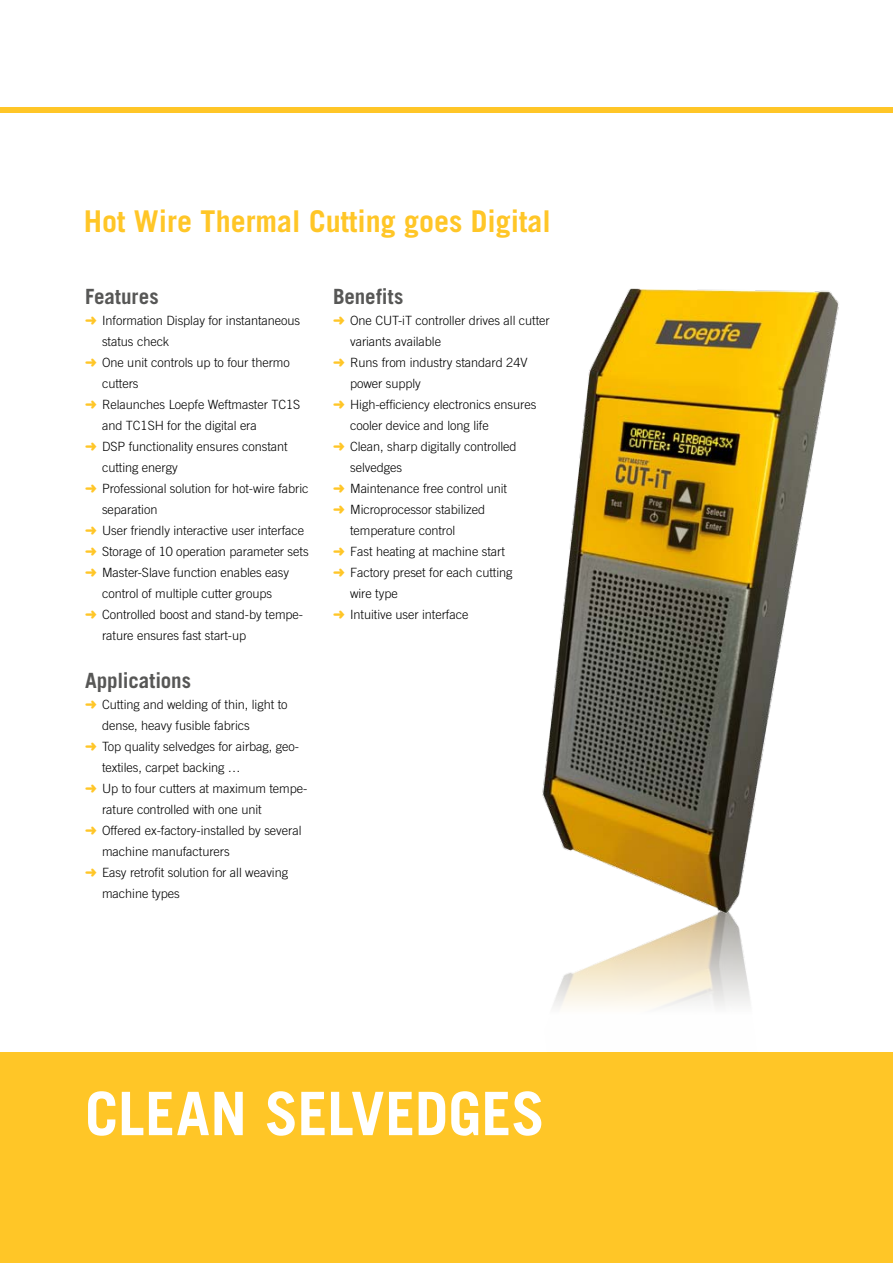
<style>
.page{position:relative;width:893px;height:1263px;background:#fff}
.page>*{position:absolute;margin:0;border:0;box-sizing:border-box;transform-origin:0 0}
.t1{font:700 60px "Trade Gothic LT Std";color:#fff}
.t2{font:700 30px "Trade Gothic LT Std";color:#ffc627}
.t3{font:700 21px "Trade Gothic LT Std";color:#575756}
.t4{font:300 12.75px "Trade Gothic LT Std";letter-spacing:-.005em;color:#000}
.s1{color:#ffc627}
</style>
<div class="page">
<div style="left:0;top:107px;width:893px;height:6px;background:#ffc627"></div>
<div style="left:0;top:1052px;width:893px;height:211px;background:#ffc627"></div>
<img style="left:553px;top:913px;width:197px;height:94px">
<img style="left:542px;top:288px;width:297px;height:625px">
<h2 class="t2" style="left:84px;top:203px;width:468px">Hot Wire Thermal Cutting goes Digital</h2>
<h3 class="t3" style="left:85px;top:284px;width:75px">Features</h3>
<p class="t4" style="left:85px;top:313px;width:217px"><span class="s1">➜</span> Information Display for instantaneous</p>
<p class="t4" style="left:102px;top:334px;width:69px">status check</p>
<p class="t4" style="left:85px;top:355px;width:206px"><span class="s1">➜</span> One unit controls up to four thermo</p>
<p class="t4" style="left:102px;top:376px;width:38px">cutters</p>
<p class="t4" style="left:85px;top:397px;width:217px"><span class="s1">➜</span> Relaunches Loepfe Weftmaster TC1S</p>
<p class="t4" style="left:102px;top:418px;width:156px">and TC1SH for the digital era</p>
<p class="t4" style="left:85px;top:439px;width:204px"><span class="s1">➜</span> DSP functionality ensures constant</p>
<p class="t4" style="left:102px;top:460px;width:77px">cutting energy</p>
<p class="t4" style="left:85px;top:481px;width:225px"><span class="s1">➜</span> Professional solution for hot-wire fabric</p>
<p class="t4" style="left:102px;top:502px;width:57px">separation</p>
<p class="t4" style="left:85px;top:523px;width:221px"><span class="s1">➜</span> User friendly interactive user interface</p>
<p class="t4" style="left:85px;top:544px;width:225px"><span class="s1">➜</span> Storage of 10 operation parameter sets</p>
<p class="t4" style="left:85px;top:565px;width:206px"><span class="s1">➜</span> Master-Slave function enables easy</p>
<p class="t4" style="left:102px;top:586px;width:172px">control of multiple cutter groups</p>
<p class="t4" style="left:85px;top:607px;width:220px"><span class="s1">➜</span> Controlled boost and stand-by tempe-</p>
<p class="t4" style="left:102px;top:628px;width:146px">rature ensures fast start-up</p>
<h3 class="t3" style="left:85px;top:668px;width:108px">Applications</h3>
<p class="t4" style="left:85px;top:697px;width:204px"><span class="s1">➜</span> Cutting and welding of thin, light to</p>
<p class="t4" style="left:102px;top:718px;width:149px">dense, heavy fusible fabrics</p>
<p class="t4" style="left:85px;top:739px;width:215px"><span class="s1">➜</span> Top quality selvedges for airbag, geo-</p>
<p class="t4" style="left:102px;top:760px;width:140px">textiles, carpet backing …</p>
<p class="t4" style="left:85px;top:781px;width:224px"><span class="s1">➜</span> Up to four cutters at maximum tempe-</p>
<p class="t4" style="left:102px;top:802px;width:161px">rature controlled with one unit</p>
<p class="t4" style="left:85px;top:823px;width:218px"><span class="s1">➜</span> Offered ex-factory-installed by several</p>
<p class="t4" style="left:102px;top:844px;width:129px">machine manufacturers</p>
<p class="t4" style="left:85px;top:865px;width:205px"><span class="s1">➜</span> Easy retrofit solution for all weaving</p>
<p class="t4" style="left:102px;top:886px;width:79px">machine types</p>
<h3 class="t3" style="left:333px;top:284px;width:72px">Benefits</h3>
<p class="t4" style="left:333px;top:313px;width:218px"><span class="s1">➜</span> One CUT-iT controller drives all cutter</p>
<p class="t4" style="left:350px;top:334px;width:92px">variants available</p>
<p class="t4" style="left:333px;top:355px;width:196px"><span class="s1">➜</span> Runs from industry standard 24V</p>
<p class="t4" style="left:350px;top:376px;width:72px">power supply</p>
<p class="t4" style="left:333px;top:397px;width:205px"><span class="s1">➜</span> High-efficiency electronics ensures</p>
<p class="t4" style="left:350px;top:418px;width:140px">cooler device and long life</p>
<p class="t4" style="left:333px;top:439px;width:185px"><span class="s1">➜</span> Clean, sharp digitally controlled</p>
<p class="t4" style="left:350px;top:460px;width:53px">selvedges</p>
<p class="t4" style="left:333px;top:481px;width:175px"><span class="s1">➜</span> Maintenance free control unit</p>
<p class="t4" style="left:333px;top:502px;width:154px"><span class="s1">➜</span> Microprocessor stabilized</p>
<p class="t4" style="left:350px;top:523px;width:107px">temperature control</p>
<p class="t4" style="left:333px;top:544px;width:173px"><span class="s1">➜</span> Fast heating at machine start</p>
<p class="t4" style="left:333px;top:565px;width:181px"><span class="s1">➜</span> Factory preset for each cutting</p>
<p class="t4" style="left:350px;top:586px;width:49px">wire type</p>
<p class="t4" style="left:333px;top:607px;width:137px"><span class="s1">➜</span> Intuitive user interface</p>
<h1 class="t1" style="left:85px;top:1077px;width:461px">CLEAN SELVEDGES</h1>
</div>
